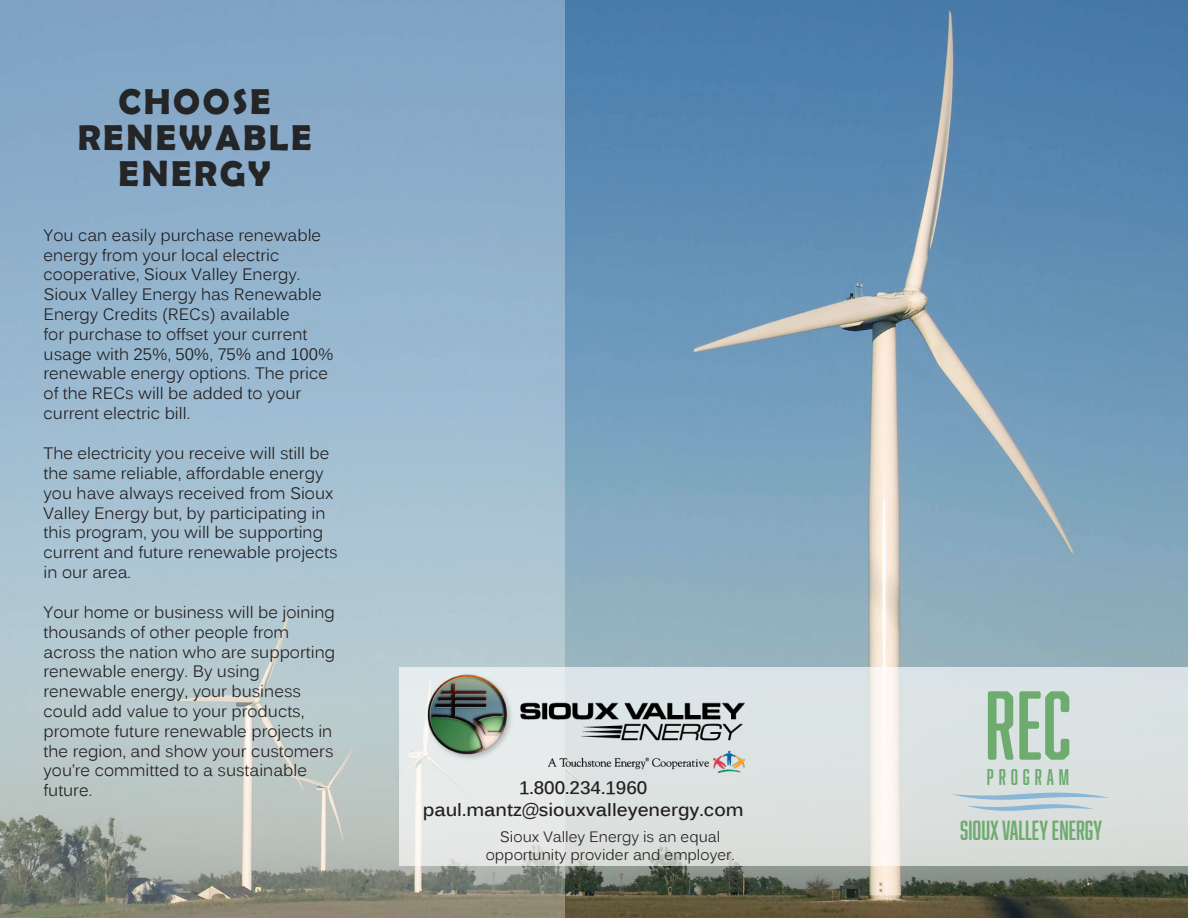
<style>
.page{position:relative;width:1188px;height:918px;background:#fff}
.page>*{position:absolute;margin:0;border:0;box-sizing:border-box;transform-origin:0 0}
.t1{font:90px "Abolition Soft";color:#6dab6e}
.Right_panel_title{font:700 36px/36px "Berlin Sans FB Demi";letter-spacing:.075em;color:#242526;text-align:center}
.t2{font:25.5px "Abolition Soft";color:#6dab6e}
.t3{font:21px "Abolition Soft";letter-spacing:.23em;color:#6dab6e}
.t4{font:700 18px "Kalinga";color:#231f20}
.Normal_text{font:16.5px/19.8px "Kalinga";color:#231f20}
.Right_panel_title-2{font:16.5px/19.8px "Kalinga";color:#231f20}
.t5{font:15px "Kalinga";color:#231f20}
</style>
<div class="page">
<img style="left:0;top:0;width:1188px;height:918px">
<svg style="left:399px;top:668px;width:789px;height:198px;background:#dde2e1"></svg>
<img style="left:421px;top:668px;width:324px;height:105px">
<svg style="left:951px;top:793px;width:159px;height:18px;background:#bed1da"></svg>
<p class="Right_panel_title" style="left:78px;top:83px;width:235px">CHOOSE<br>RENEWABLE<br>ENERGY</p>
<p class="Right_panel_title-2" style="left:44px;top:227px;width:279px">You can easily purchase renewable energy from your local electric cooperative, Sioux Valley Energy.</p>
<p class="Normal_text" style="left:44px;top:286px;width:291px">Sioux Valley Energy has Renewable<br>Energy Credits (RECs) available<br>for purchase to offset your current usage with 25%, 50%, 75% and 100% renewable energy options. The price of the RECs will be added to your current electric bill.</p>
<p class="Normal_text" style="left:44px;top:445px;width:296px">The electricity you receive will still be the same reliable, affordable energy you have always received from Sioux Valley Energy but, by participating in this program, you will be supporting current and future renewable projects in our area.</p>
<p class="Normal_text" style="left:44px;top:604px;width:293px">Your home or business will be joining thousands of other people from across the nation who are supporting renewable energy. By using renewable energy, your business could add value to your products, promote future renewable projects in the region, and show your customers you’re committed to a sustainable future.</p>
<p class="t1" style="left:985px;top:673px;width:88px">REC</p>
<p class="t3" style="left:987px;top:765px;width:84px">PROGRAM</p>
<p class="t4" style="left:519px;top:776px;width:130px">1.800.234.1960</p>
<p class="t4" style="left:423px;top:798px;width:322px">paul.mantz@siouxvalleyenergy.com</p>
<p class="t5" style="left:500px;top:827px;width:222px">Sioux Valley Energy is an equal</p>
<p class="t2" style="left:960px;top:815px;width:144px">SIOUX VALLEY ENERGY</p>
<p class="t5" style="left:486px;top:845px;width:250px">opportunity provider and employer.</p>
</div>
